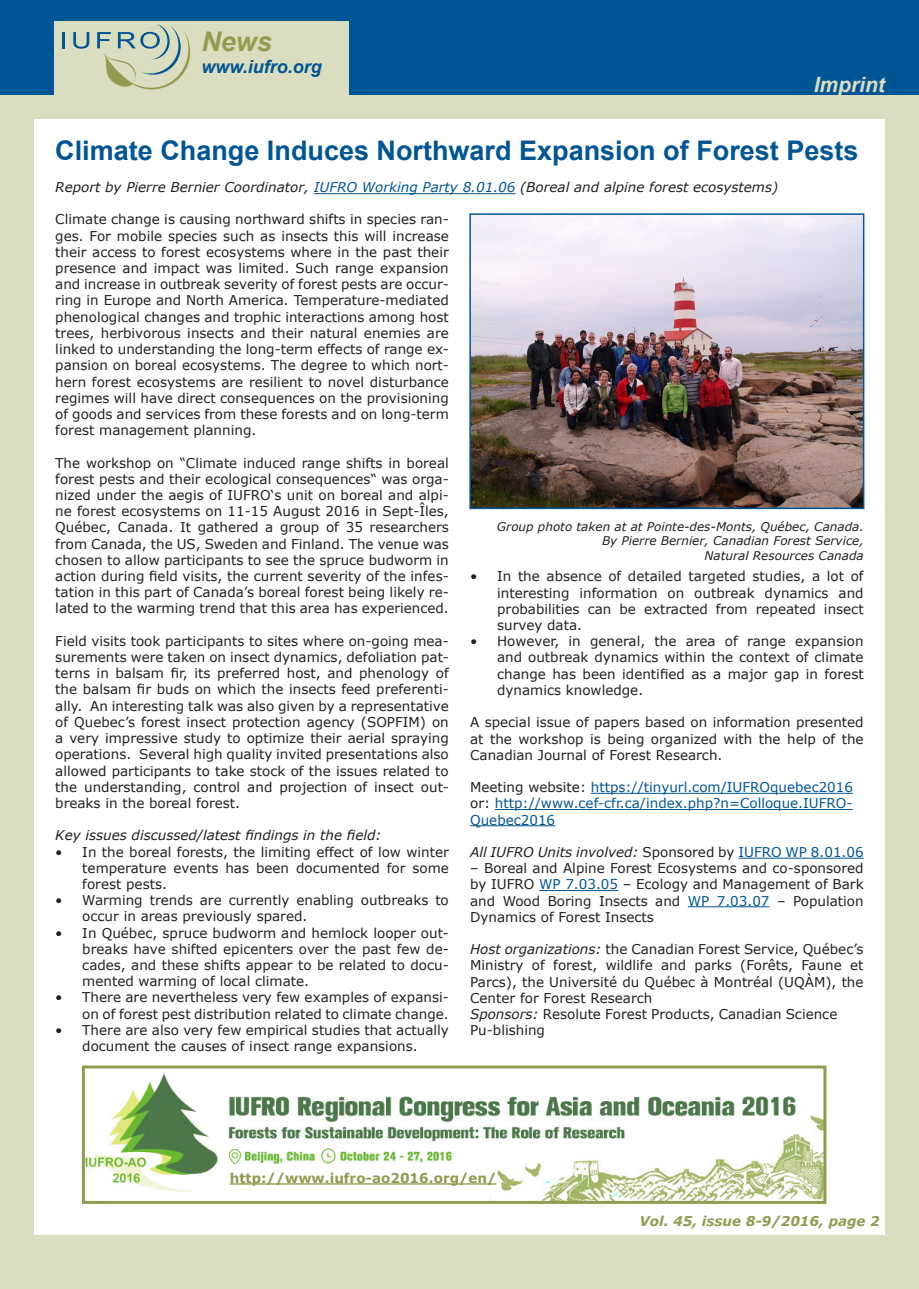
<style>
.page{position:relative;width:919px;height:1289px;background:#fff}
.page>*{position:absolute;margin:0;border:0;box-sizing:border-box;transform-origin:0 0}
.t1{font:700 27px "Arial";color:#005594}
.t2{font:italic 700 27px "Arial";color:#939b50}
.t3{font:italic 700 21px "Arial";color:#daddbf}
.t4{font:italic 700 18px "Arial";color:#005594}
.t5{font:13.5px/16.2px "Verdana";color:#231f20;text-align:justify}
.t6{font:italic 13.5px "Verdana";color:#231f20}
.t7{font:13.5px/16.2px "Verdana";color:#005594}
.t8{font:700 13.5px "Verdana";color:#939b50}
.t9{font:italic 700 13.5px "Verdana";color:#939b50}
.t10{font:italic 12px "Verdana";color:#231f20}
.s1{color:#005594}
.s2{color:#231f20}
.s3{font-style:normal}
.s4{font-style:normal;color:#005594}
.s5{font-style:italic}
</style>
<div class="page">
<div style="left:0;top:0;width:918px;height:106px;background:#005594"></div>
<div style="left:54px;top:21px;width:295px;height:77px;background:#daddbf"></div>
<div style="left:0;top:96px;width:918px;height:1192px;background:#daddbf"></div>
<div style="left:34px;top:119px;width:850px;height:1115px;background:#fff"></div>
<hr style="left:62px;top:32px;width:3px;height:16px;background:#005594">
<svg style="left:73px;top:32px;width:16px;height:17px"></svg>
<svg style="left:97px;top:24px;width:93px;height:65px"></svg>
<hr style="left:591px;top:793px;width:262px;height:1px;background:#005594">
<hr style="left:495px;top:809px;width:357px;height:1px;background:#005594">
<hr style="left:470px;top:825px;width:85px;height:1px;background:#005594">
<hr style="left:738px;top:857px;width:125px;height:1px;background:#005594">
<hr style="left:539px;top:890px;width:79px;height:1px;background:#005594">
<hr style="left:687px;top:906px;width:82px;height:1px;background:#005594">
<hr style="left:314px;top:193px;width:201px;height:1px;background:#005594">
<img style="left:472px;top:216px;width:389px;height:290px">
<div style="left:469px;top:213px;width:395px;height:296px;border:2px solid #005594"></div>
<img style="left:86px;top:1073px;width:736px;height:126px">
<div style="left:82px;top:1065px;width:744px;height:138px;border:3px solid #939b50"></div>
<hr style="left:230px;top:1183px;width:266px;height:1px;background:#939b50">
<p class="t2" style="left:201px;top:24px;width:72px">News</p>
<p class="t4" style="left:201px;top:54px;width:122px">www.iufro.org</p>
<p class="t3" style="left:813px;top:70px;width:73px">Imprint</p>
<p class="t1" style="left:55px;top:132px;width:804px">Climate Change Induces Northward Expansion of Forest Pests</p>
<p class="t6" style="left:55px;top:178px;width:724px">Report by Pierre Bernier Coordinator, <span class="s1">IUFRO Working Party 8.01.06</span> (Boreal and alpine forest ecosystems)</p>
<p class="t5" style="left:55px;top:211px;width:395px">Climate change is causing northward shifts in species ran&shy;ges. For mobile species such as insects this will increase their access to forest ecosystems where in the past their presence and impact was limited. Such range expansion and increase in outbreak severity of forest pests are occur&shy;ring in Europe and North America. Temperature-mediated phenological changes and trophic interactions among host trees, herbivorous insects and their natural enemies are linked to understanding the long-term effects of range ex&shy;pansion on boreal ecosystems. The degree to which nort&shy;hern forest ecosystems are resilient to novel disturbance regimes will have direct consequences on the provisioning of goods and services from these forests and on long-term forest management planning.</p>
<p class="t5" style="left:55px;top:454px;width:395px">The workshop on “Climate induced range shifts in boreal forest pests and their ecological consequences“ was orga&shy;nized under the aegis of IUFRO‘s unit on boreal and alpi&shy;ne forest ecosystems on 11-15 August 2016 in Sept-Îles, Québec, Canada. It gathered a group of 35 researchers from Canada, the US, Sweden and Finland. The venue was chosen to allow participants to see the spruce budworm in action during field visits, the current severity of the infes&shy;tation in this part of Canada’s boreal forest being likely re&shy;lated to the warming trend that this area has experienced.</p>
<p class="t5" style="left:55px;top:632px;width:395px">Field visits took participants to sites where on-going mea&shy;surements were taken on insect dynamics, defoliation pat&shy;terns in balsam fir, its preferred host, and phenology of the balsam fir buds on which the insects feed preferenti&shy;ally. An interesting talk was also given by a representative of Quebec’s forest insect protection agency (SOPFIM) on a very impressive study to optimize their aerial spraying operations. Several high quality invited presentations also allowed participants to take stock of the issues related to the understanding, control and projection of insect out&shy;breaks in the boreal forest.</p>
<p class="t6" style="left:55px;top:826px;width:328px">Key issues discussed/latest findings in the field:</p>
<p class="t5" style="left:82px;top:843px;width:368px;text-indent:-27px">• In the boreal forests, the limiting effect of low winter temperature events has been documented for some forest pests.</p>
<p class="t5" style="left:82px;top:892px;width:368px;text-indent:-27px">• Warming trends are currently enabling outbreaks to occur in areas previously spared.</p>
<p class="t5" style="left:82px;top:924px;width:368px;text-indent:-27px">• In Québec, spruce budworm and hemlock looper out&shy;breaks have shifted epicenters over the past few de&shy;cades, and these shifts appear to be related to docu&shy;mented warming of local climate.</p>
<p class="t5" style="left:55px;top:989px;width:395px;text-align:right">• There are nevertheless very few examples of expansi&shy;on of forest pest distribution related to climate change.</p>
<p class="t5" style="left:55px;top:1021px;width:395px;text-align:center">• There are also very few empirical studies that actually document the causes of insect range expansions.</p>
<p class="t10" style="left:497px;top:518px;width:368px">Group photo taken at at Pointe-des-Monts, Québec, Canada.</p>
<p class="t10" style="left:602px;top:533px;width:263px">By Pierre Bernier, Canadian Forest Service,</p>
<p class="t10" style="left:704px;top:547px;width:161px">Natural Resources Canada</p>
<p class="t5" style="left:497px;top:568px;width:368px;text-indent:-27px">• In the absence of detailed targeted studies, a lot of interesting information on outbreak dynamics and probabilities can be extracted from repeated insect survey data.</p>
<p class="t5" style="left:497px;top:633px;width:368px;text-indent:-27px">• However, in general, the area of range expansion and outbreak dynamics within the context of climate change has been identified as a major gap in forest dynamics knowledge.</p>
<p class="t5" style="left:470px;top:714px;width:395px">A special issue of papers based on information presented at the workshop is being organized with the help of the Canadian Journal of Forest Research.</p>
<p class="t7" style="left:470px;top:779px;width:384px"><span class="s2">Meeting website:</span> https://tinyurl.com/IUFROquebec2016</p>
<p class="t7" style="left:470px;top:795px;width:384px"><span class="s2">or:</span> http://www.cef-cfr.ca/index.php?n=Colloque.IUFRO-<br>Quebec2016</p>
<p class="t6" style="left:470px;top:842px;width:395px">All IUFRO Units involved: <span class="s3">Sponsored by</span> <span class="s4">IUFRO WP 8.01.06</span></p>
<p class="t5" style="left:470px;top:860px;width:395px">– Boreal and Alpine Forest Ecosystems and co-sponsored by IUFRO <span class="s1">WP 7.03.05</span> – Ecology and Management of Bark and Wood Boring Insects and <span class="s1">WP 7.03.07</span> – Population Dynamics of Forest Insects</p>
<p class="t5" style="left:470px;top:941px;width:395px;text-align:left"><span class="s5">Host organizations:</span> the Canadian Forest Service, Québec’s Ministry of forest, wildlife and parks (Forêts, Faune et Parcs), the Université du Québec à Montréal (UQÀM), the Center for Forest Research<br><span class="s5">Sponsors:</span> Resolute Forest Products, Canadian Science Pu-blishing</p>
<p class="t8" style="left:230px;top:1168px;width:268px">http://www.iufro-ao2016.org/en/</p>
<p class="t9" style="left:639px;top:1211px;width:242px">Vol. 45, issue 8-9/2016, page 2</p>
</div>
